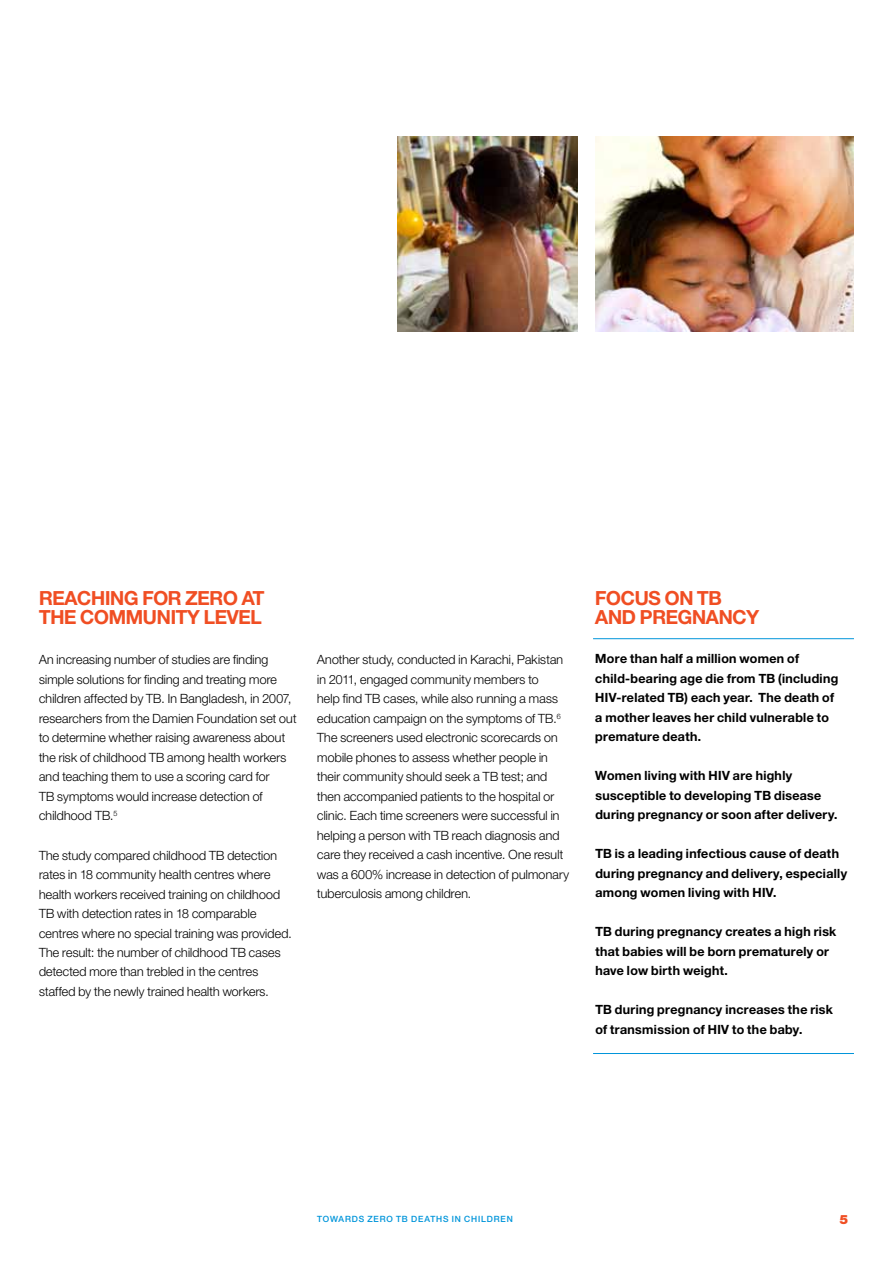
<style>
.page{position:relative;width:893px;height:1263px;background:#fff}
.page>*{position:absolute;margin:0;border:0;box-sizing:border-box;transform-origin:0 0}
.t1{font:700 19.5px/19.5px "Helvetica Neue GI";letter-spacing:-.01em;color:#f04e23}
.t2{font:300 12.75px/19.5px "Helvetica Neue GI";letter-spacing:.02em;color:#000}
.t3{font:700 12.75px/19.5px "Helvetica Neue GI";letter-spacing:.03em;color:#000}
.t4{font:900 12.75px "Helvetica Neue GI";color:#f04e23}
.t5{font:500 8.7px "Helvetica Neue GI";letter-spacing:.1em;color:#0095da}
</style>
<div class="page">
<hr style="left:593px;top:1053px;width:261px;height:1px;background:#0095da">
<hr style="left:593px;top:638px;width:261px;height:1px;background:#0095da">
<img style="left:397px;top:136px;width:180px;height:196px">
<img style="left:596px;top:136px;width:258px;height:196px">
<h1 class="t1" style="left:39px;top:587px;width:78px">Reaching</h1>
<h1 class="t1" style="left:142px;top:587px;width:14px">for</h1>
<h1 class="t1" style="left:186px;top:587px;width:26px">zero</h1>
<h1 class="t1" style="left:242px;top:587px;width:19px">at</h1>
<h1 class="t1" style="left:39px;top:607px;width:58px">thecomm</h1>
<h1 class="t1" style="left:143px;top:607px;width:26px">unity</h1>
<h1 class="t1" style="left:204px;top:607px;width:59px">level</h1>
<p class="t2" style="left:39px;top:650px;width:259px">An increasing number of studies are finding simple solutions for finding and treating more children affected by TB. In Bangladesh, in 2007, researchers from the Damien Foundation set out to determine whether raising awareness about the risk of childhood TB among health workers and teaching them to use a scoring card for<br>TB symptoms would increase detection of childhood TB.<sup>5</sup></p>
<p class="t2" style="left:39px;top:845px;width:254px">The study compared childhood TB detection rates in 18 community health centres where health workers received training on childhood TB with detection rates in 18 comparable centres where no special training was provided.<br>The result: the number of childhood TB cases detected more than trebled in the centres staffed by the newly trained health workers.</p>
<p class="t2" style="left:317px;top:650px;width:253px">Another study, conducted in Karachi, Pakistan in 2011, engaged community members to<br>help find TB cases, while also running a mass education campaign on the symptoms of TB.<sup>6<br></sup>The screeners used electronic scorecards on mobile phones to assess whether people in their community should seek a TB test; and then accompanied patients to the hospital or clinic. Each time screeners were successful in helping a person with TB reach diagnosis and care they received a cash incentive. One result was a 600% increase in detection of pulmonary tuberculosis among children.</p>
<h1 class="t1" style="left:595px;top:587px;width:128px">Focus on TB and Pregn</h1>
<h1 class="t1" style="left:706px;top:607px;width:27px">ancy</h1>
<p class="t3" style="left:595px;top:648px;width:244px">More than half a million women of child-bearing age die from TB (including HIV-related TB) each year. The death of a mother leaves her child vulnerable to premature death.</p>
<p class="t3" style="left:595px;top:765px;width:244px">Women living with HIV are highly susceptible to developing TB disease during pregnancy or soon after delivery.</p>
<p class="t3" style="left:595px;top:843px;width:253px">TB is a leading infectious cause of death during pregnancy and delivery, especially among women living with HIV.</p>
<p class="t3" style="left:595px;top:921px;width:243px">TB during pregnancy creates a high risk that babies will be born prematurely or have low birth weight.</p>
<p class="t3" style="left:595px;top:999px;width:239px">TB during pregnancy increases the risk of transmission of HIV to the baby.</p>
<p class="t5" style="left:317px;top:1214px;width:197px">TOWARDS ZERO TB DEATHS IN CHILDREN</p>
<p class="t4" style="left:840px;top:1211px;width:10px">5</p>
</div>
